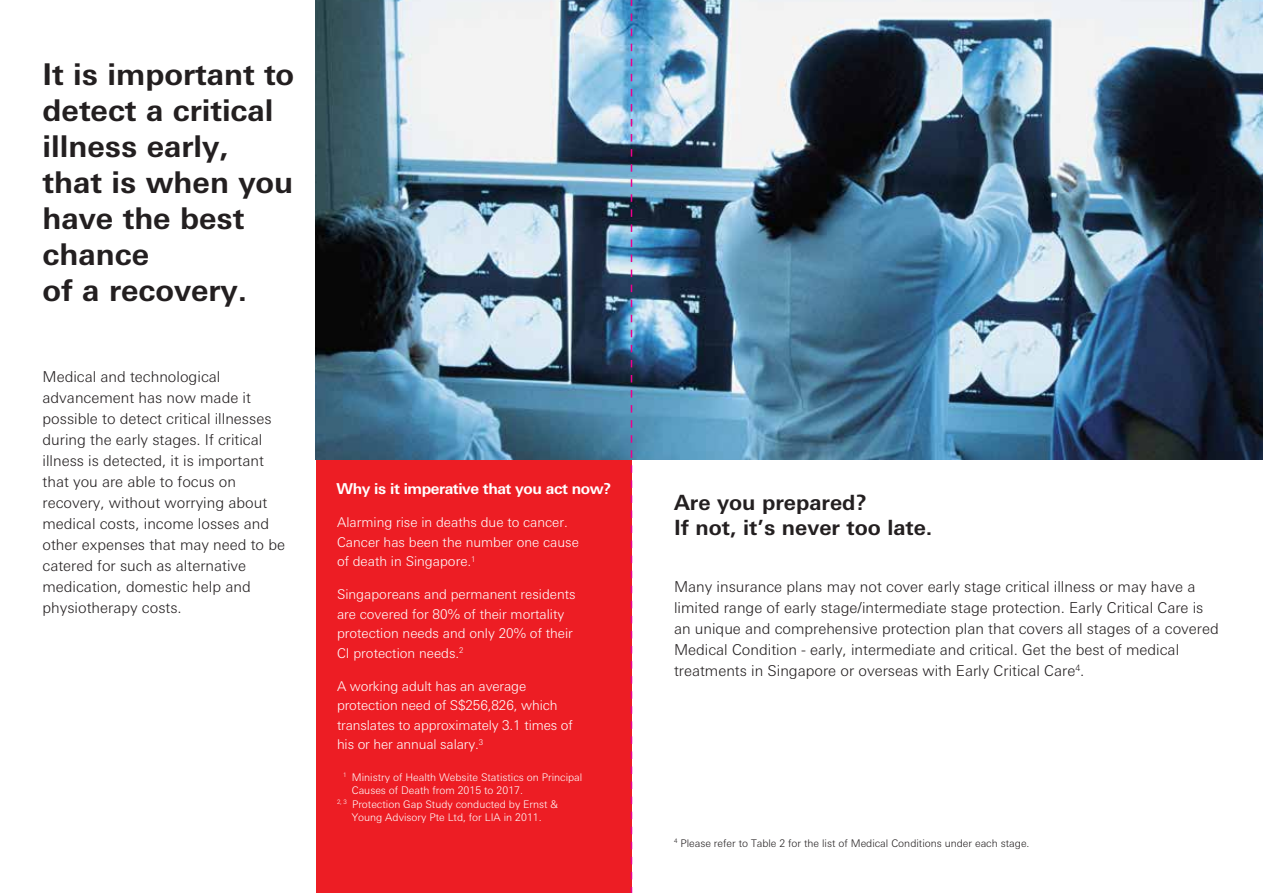
<style>
.page{position:relative;width:1263px;height:893px;background:#fff}
.page>*{position:absolute;margin:0;border:0;box-sizing:border-box;transform-origin:0 0}
.t1{font:700 30px/36px "Univers Nextfor HSBC";color:#231f20}
.t2{font:700 21px/25.2px "Univers Nextfor HSBC";color:#231f20}
.t3{font:300 15px/21px "Univers Nextfor HSBC";color:#231f20}
.t4{font:700 15px "Univers Nextfor HSBC";letter-spacing:-.03em;color:#fff}
.t5{font:300 13.5px/19.5px "Univers Nextfor HSBC";color:#fff}
.t6{font:300 10.5px "Univers Nextfor HSBC";color:#fff}
.t7{font:300 10.5px "Univers Nextfor HSBC";color:#231f20}
</style>
<div class="page">
<div style="left:316px;top:459px;width:315px;height:434px;background:#ed1d24"></div>
<img style="left:316px;top:0;width:947px;height:459px">
<svg style="left:631px;top:0;width:1px;height:893px"></svg>
<h1 class="t1" style="left:43px;top:55px;width:253px">It is important to detect a critical illness early, that is when you have the best chance<br>of a recovery.</h1>
<p class="t3" style="left:43px;top:365px;width:244px">Medical and technological advancement has now made it possible to detect critical illnesses during the early stages. If critical illness is detected, it is important that you are able to focus on recovery, without worrying about medical costs, income losses and other expenses that may need to be catered for such as alternative medication, domestic help and physiotherapy costs.</p>
<p class="t4" style="left:336px;top:478px;width:276px">Why is it imperative that you act now?</p>
<p class="t5" style="left:337px;top:512px;width:243px">Alarming rise in deaths due to cancer.<br>Cancer has been the number one cause of death in Singapore.<sup>1</sup></p>
<p class="t5" style="left:337px;top:584px;width:240px">Singaporeans and permanent residents are covered for 80% of their mortality protection needs and only 20% of their CI protection needs.<sup>2</sup></p>
<p class="t5" style="left:337px;top:675px;width:237px">A working adult has an average protection need of S$256,826, which translates to approximately 3.1 times of his or her annual salary.<sup>3</sup></p>
<p class="t6" style="left:343px;top:770px;width:241px"><sup>1</sup> Ministry of Health Website Statistics on Principal</p>
<p class="t6" style="left:352px;top:783px;width:173px">Causes of Death from 2015 to 2017.</p>
<p class="t6" style="left:337px;top:797px;width:222px"><sup>2,</sup> <sup>3</sup> Protection Gap Study conducted by Ernst &amp;</p>
<p class="t6" style="left:352px;top:810px;width:191px">Young Advisory Pte Ltd, for LIA in 2011.</p>
<h2 class="t2" style="left:674px;top:489px;width:260px">Are you prepared?<br>If not, it’s never too late.</h2>
<p class="t3" style="left:674px;top:576px;width:546px">Many insurance plans may not cover early stage critical illness or may have a limited range of early stage/intermediate stage protection. Early Critical Care is an unique and comprehensive protection plan that covers all stages of a covered Medical Condition - early, intermediate and critical. Get the best of medical treatments in Singapore or overseas with Early Critical Care<sup>4</sup>.</p>
<p class="t7" style="left:674px;top:836px;width:357px"><sup>4</sup> Please refer to Table 2 for the list of Medical Conditions under each stage.</p>
</div>
